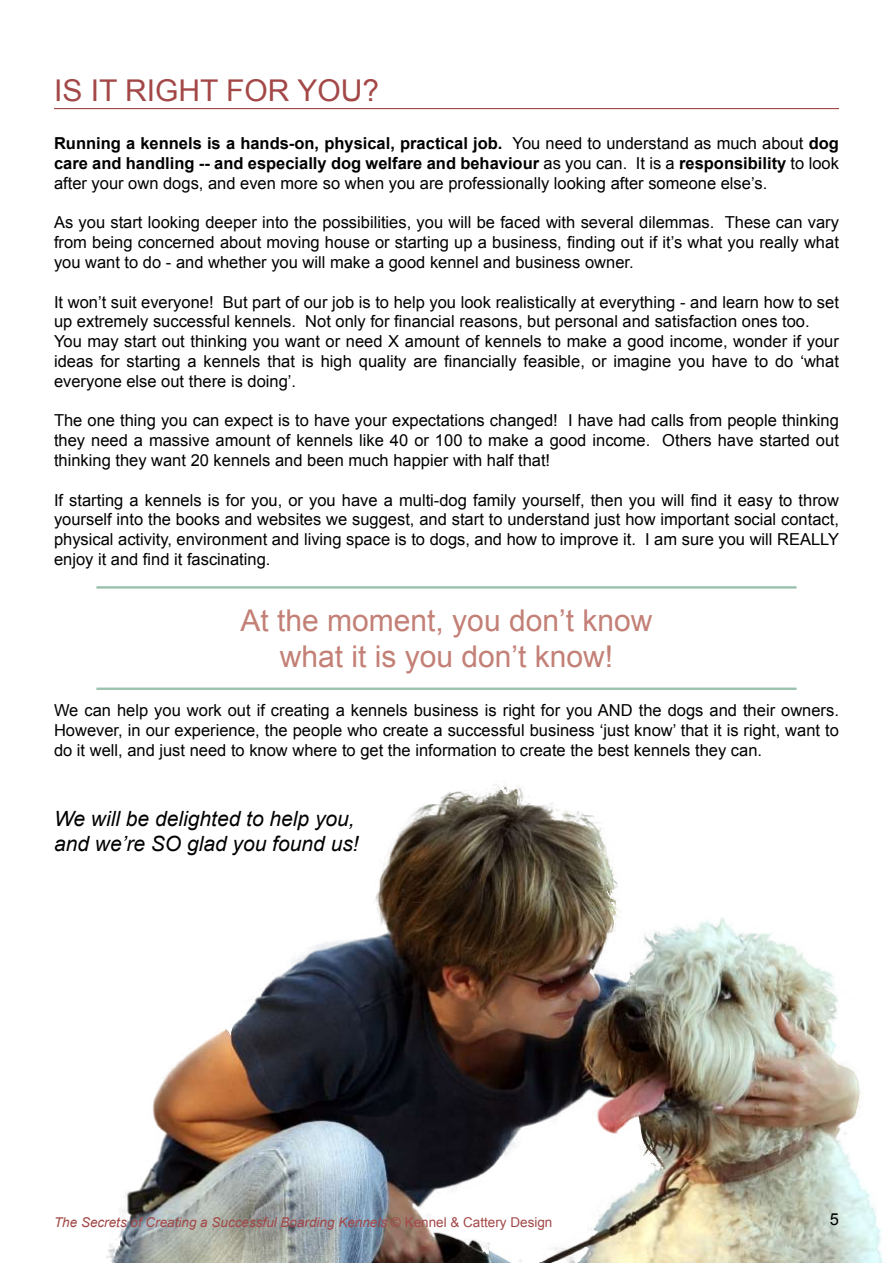
<style>
.page{position:relative;width:893px;height:1263px;background:#fff}
.page>*{position:absolute;margin:0;border:0;box-sizing:border-box;transform-origin:0 0}
.t1{font:30px/36px "Arial";color:#c38076;text-align:center}
.t2{font:30px "Arial";color:#a34747}
.t3{font:italic 21px/25.2px "Arial";color:#000}
.t4{font:16.5px/19.8px "Arial";color:#000;text-align:justify}
.t5{font:italic 13.5px "Arial";color:#a34747}
.s1{font-weight:700}
.s2{font-style:normal}
</style>
<div class="page">
<img style="left:106px;top:784px;width:777px;height:479px">
<hr style="left:54px;top:108px;width:785px;height:1px;background:#a34747">
<hr style="left:97px;top:586px;width:699px;height:1px;background:#95bfaa">
<hr style="left:97px;top:587px;width:699px;height:1px;background:#95bfaa">
<hr style="left:97px;top:588px;width:699px;height:1px;background:#95bfaa">
<hr style="left:97px;top:688px;width:699px;height:1px;background:#95bfaa">
<hr style="left:97px;top:689px;width:699px;height:1px;background:#95bfaa">
<h1 class="t2" style="left:54px;top:70px;width:111px">Is it right</h1>
<h1 class="t2" style="left:226px;top:70px;width:93px">for you</h1>
<h1 class="t2" style="left:362px;top:70px;width:18px">?</h1>
<p class="t4" style="left:54px;top:134px;width:786px"><span class="s1">Running a kennels is a hands-on, physical, practical job.</span> You need to understand as much about <span class="s1">dog care and handling -- and especially dog welfare and behaviour</span> as you can. It is a <span class="s1">responsibility</span> to look after your own dogs, and even more so when you are professionally looking after someone else’s.</p>
<p class="t4" style="left:54px;top:213px;width:786px">As you start looking deeper into the possibilities, you will be faced with several dilemmas. These can vary from being concerned about moving house or starting up a business, finding out if it’s what you really what you want to do - and whether you will make a good kennel and business owner.</p>
<p class="t4" style="left:54px;top:292px;width:787px;text-align:left">It won’t suit everyone! But part of our job is to help you look realistically at everything - and learn how to set up extremely successful kennels. Not only for financial reasons, but personal and satisfaction ones too.<br>You may start out thinking you want or need X amount of kennels to make a good income, wonder if your ideas for starting a kennels that is high quality are financially feasible, or imagine you have to do ‘what everyone else out there is doing’.</p>
<p class="t4" style="left:54px;top:411px;width:786px">The one thing you can expect is to have your expectations changed! I have had calls from people thinking they need a massive amount of kennels like 40 or 100 to make a good income. Others have started out thinking they want 20 kennels and been much happier with half that!</p>
<p class="t4" style="left:54px;top:490px;width:787px">If starting a kennels is for you, or you have a multi-dog family yourself, then you will find it easy to throw yourself into the books and websites we suggest, and start to understand just how important social contact, physical activity, environment and living space is to dogs, and how to improve it. I am sure you will REALLY enjoy it and find it fascinating.</p>
<h1 class="t1" style="left:241px;top:602px;width:413px">At the moment, you don’t know what it is you don’t know!</h1>
<p class="t4" style="left:54px;top:701px;width:786px">We can help you work out if creating a kennels business is right for you AND the dogs and their owners.<br>However, in our experience, the people who create a successful business ‘just know’ that it is right, want to do it well, and just need to know where to get the information to create the best kennels they can.</p>
<p class="t3" style="left:54px;top:806px;width:306px">We will be delighted to help you, and we’re SO glad you found us!</p>
<p class="t5" style="left:54px;top:1213px;width:500px">The Secrets of Creating a Successful Boarding Kennels <span class="s2">© Kennel &amp; Cattery Design</span></p>
<p class="t4" style="left:830px;top:1209px;width:11px">5</p>
</div>
